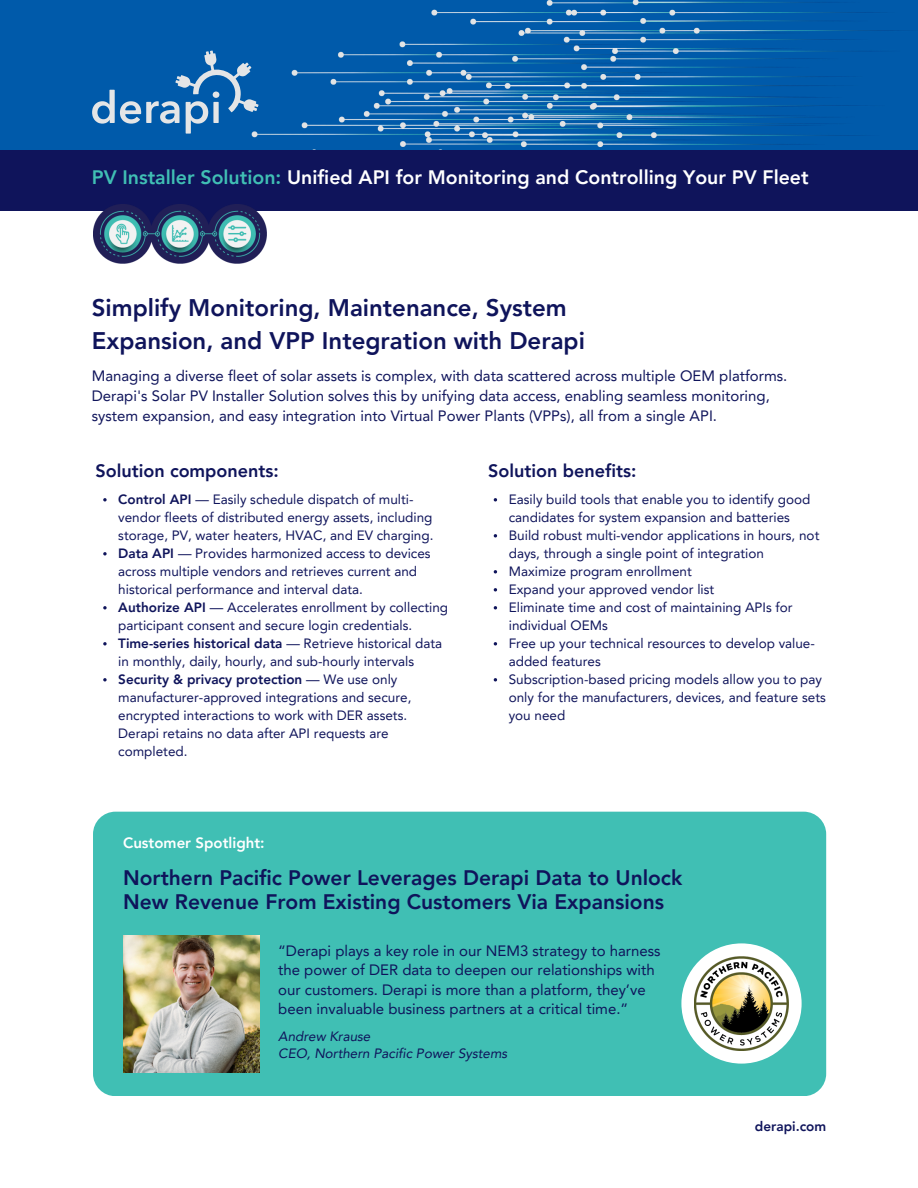
<style>
.page{position:relative;width:918px;height:1188px;background:#fff}
.page>*{position:absolute;margin:0;border:0;box-sizing:border-box;transform-origin:0 0}
.t1{font:800 24px/32.7px "Avenir LT Pro";color:#0f145b}
.t2{font:800 21px/24.8px "Avenir LT Pro";color:#0f145b}
.t3{font:800 19.5px "Avenir LT Pro";color:#fff}
.t4{font:800 18px "Avenir LT Pro";color:#0f145b}
.t5{font:15px/19.4px "Avenir LT Pro";color:#0f145b}
.t6{font:800 15px "Avenir LT Pro";color:#fff}
.t7{font:13.5px/18px "Avenir LT Pro";color:#0f145b}
.t8{font:italic 13.5px "Avenir LT Pro";color:#0f145b}
.t9{font:800 13.5px "Avenir LT Pro";color:#0f145b}
.s1{color:#40bfb4}
.s2{font-weight:800}
</style>
<div class="page">
<img style="left:0;top:0;width:918px;height:150px">
<div style="left:0;top:150px;width:918px;height:61px;background:#0f145b"></div>
<svg style="left:92px;top:51px;width:167px;height:83px;background:#2a74b5"></svg>
<img style="left:93px;top:204px;width:173px;height:60px">
<div style="left:93px;top:812px;width:733px;height:284px;background:#40bfb4;border-radius:23px"></div>
<img style="left:123px;top:936px;width:136px;height:136px">
<div style="left:681px;top:943px;width:121px;height:121px;background:#fff;border-radius:50%"></div>
<img style="left:694px;top:956px;width:95px;height:95px">
<svg style="left:103px;top:498px;width:4px;height:3px"></svg>
<svg style="left:103px;top:552px;width:4px;height:3px"></svg>
<svg style="left:103px;top:606px;width:4px;height:3px"></svg>
<svg style="left:103px;top:642px;width:4px;height:3px"></svg>
<svg style="left:103px;top:678px;width:4px;height:3px"></svg>
<h1 class="t3" style="left:92px;top:170px;width:718px"><span class="s1">PV Installer Solution:</span> Unified API for Monitoring and Controlling Your PV Fleet</h1>
<h3 class="t1" style="left:92px;top:294px;width:495px">Simplify Monitoring, Maintenance, System<br>Expansion, and VPP Integration with Derapi</h3>
<p class="t5" style="left:92px;top:367px;width:697px;line-height:20.2px">Managing a diverse fleet of solar assets is complex, with data scattered across multiple OEM platforms.<br>Derapi's Solar PV Installer Solution solves this by unifying data access, enabling seamless monitoring, system expansion, and easy integration into Virtual Power Plants (VPPs), all from a single API.</p>
<h5 class="t4" style="left:95px;top:463px;width:185px">Solution components:</h5>
<h3 class="t4" style="left:488px;top:463px;width:150px">Solution benefits:</h3>
<p class="t7" style="left:118px;top:491px;width:317px"><span class="s2">Control API</span> — Easily schedule dispatch of multi&shy;vendor fleets of distributed energy assets, including storage, PV, water heaters, HVAC, and EV charging.</p>
<p class="t7" style="left:118px;top:545px;width:314px"><span class="s2">Data API</span> — Provides harmonized access to devices across multiple vendors and retrieves current and historical performance and interval data.</p>
<p class="t7" style="left:118px;top:599px;width:331px"><span class="s2">Authorize API</span> — Accelerates enrollment by collecting participant consent and secure login credentials.</p>
<p class="t7" style="left:118px;top:635px;width:325px"><span class="s2">Time-series historical data</span> — Retrieve historical data in monthly, daily, hourly, and sub-hourly intervals</p>
<p class="t7" style="left:118px;top:671px;width:295px"><span class="s2">Security &amp; privacy protection</span> — We use only manufacturer-approved integrations and secure, encrypted interactions to work with DER assets.<br>Derapi retains no data after API requests are completed.</p>
<p class="t7" style="left:509px;top:491px;width:303px">Easily build tools that enable you to identify good candidates for system expansion and batteries</p>
<p class="t7" style="left:509px;top:527px;width:312px">Build robust multi-vendor applications in hours, not days, through a single point of integration</p>
<p class="t7" style="left:509px;top:563px;width:185px">Maximize program enrollment</p>
<p class="t7" style="left:509px;top:581px;width:207px">Expand your approved vendor list</p>
<p class="t7" style="left:509px;top:599px;width:285px">Eliminate time and cost of maintaining APIs for individual OEMs</p>
<p class="t7" style="left:509px;top:635px;width:308px">Free up your technical resources to develop value&shy;added features</p>
<h4 class="t7" style="left:509px;top:671px;width:319px">Subscription-based pricing models allow you to pay only for the manufacturers, devices, and feature sets you need</h4>
<p class="t6" style="left:123px;top:837px;width:143px">Customer Spotlight:</p>
<h2 class="t2" style="left:123px;top:867px;width:561px">Northern Pacific Power Leverages Derapi Data to Unlock<br>New Revenue From Existing Customers Via Expansions</h2>
<h5 class="t5" style="left:278px;top:942px;width:384px">“Derapi plays a key role in our NEM3 strategy to harness the power of DER data to deepen our relationships with our customers. Derapi is more than a platform, they’ve been invaluable business partners at a critical time.”</h5>
<p class="t8" style="left:278px;top:1031px;width:94px">Andrew Krause</p>
<p class="t8" style="left:278px;top:1048px;width:231px">CEO, Northern Pacific Power Systems</p>
<p class="t9" style="left:755px;top:1121px;width:73px">derapi.com</p>
</div>
